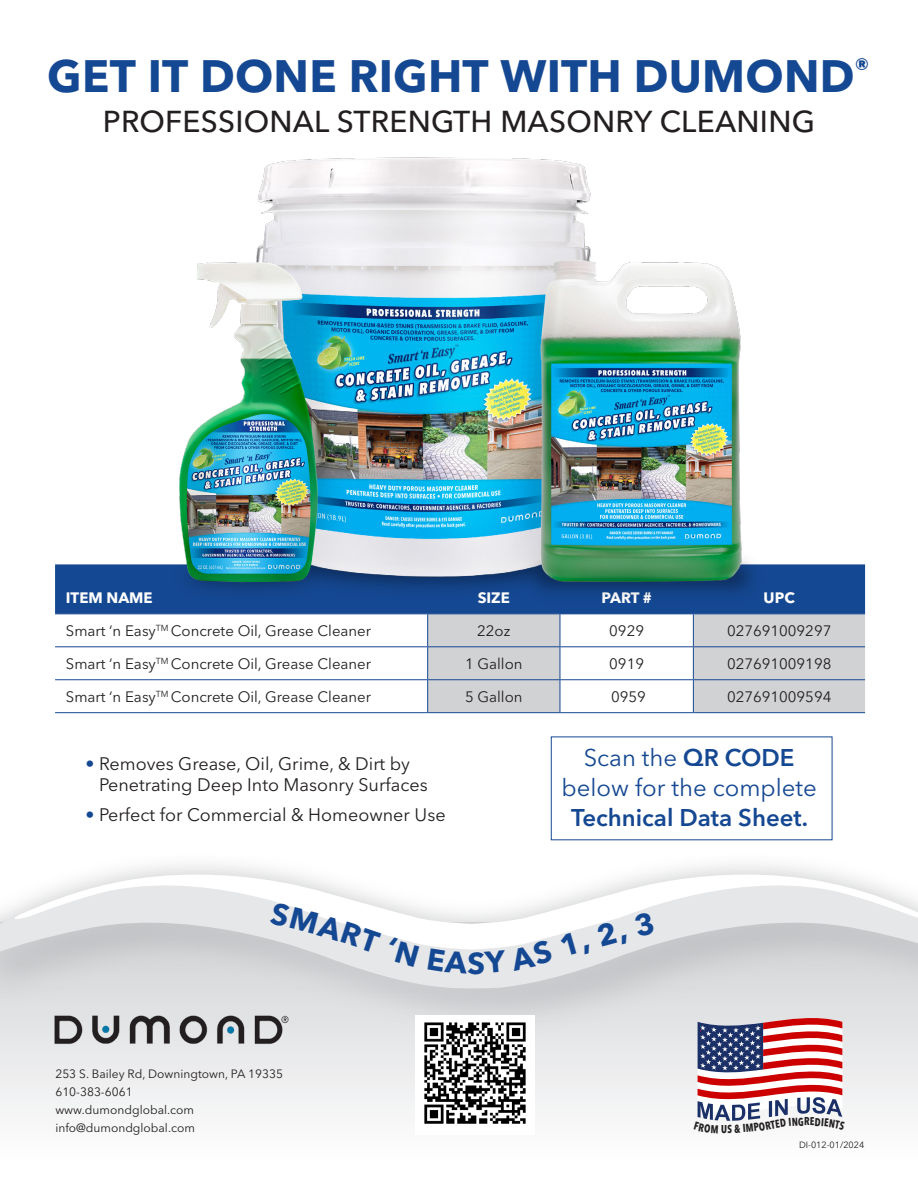
<style>
.page{position:relative;width:918px;height:1188px;background:#fff}
.page>*{position:absolute;margin:0;border:0;box-sizing:border-box;transform-origin:0 0}
.Headline{font:700 45px "Avenir Next LT Pro";letter-spacing:.005em;color:#154892}
.Subhead{font:500 30px "Avenir Next LT Pro";letter-spacing:.005em;color:#231f20}
.t1{font:700 30px "Avenir Next LT Pro";color:#154892}
.CTA{font:24px/30px "Avenir Next LT Pro";color:#154892;text-align:center}
.bullets{font:18px/21px "Avenir Next LT Pro";color:#231f20}
.t2{font:15px "Avenir Next LT Pro";color:#231f20}
.Chart_head{font:700 15px "Avenir Next LT Pro";color:#fff}
.Address{font:12px "Avenir Next LT Pro";color:#231f20}
.t3{font:700 condensed 11.25px "Avenir Next LT Pro";color:#232020;scale:.9 1}
.ID{font:9px "Avenir Next LT Pro";color:#231f20}
.s1{color:#154892}
.s2{font-weight:600}
</style>
<div class="page">
<svg style="left:0;top:922px;width:918px;height:266px"></svg>
<svg style="left:0;top:900px;width:918px;height:89px;background:#d6d7d9"></svg>
<svg style="left:14px;top:857px;width:904px;height:93px"></svg>
<svg style="left:55px;top:564px;width:810px;height:148px"></svg>
<hr style="left:55px;top:613px;width:373px;height:1px;background:#154892">
<hr style="left:428px;top:613px;width:132px;height:1px;background:#154892">
<hr style="left:560px;top:613px;width:133px;height:1px;background:#154892">
<hr style="left:693px;top:613px;width:172px;height:1px;background:#154892">
<hr style="left:427px;top:614px;width:1px;height:32px;background:#154892">
<hr style="left:560px;top:614px;width:1px;height:32px;background:#154892">
<hr style="left:693px;top:614px;width:1px;height:32px;background:#154892">
<hr style="left:55px;top:646px;width:373px;height:1px;background:#154892">
<hr style="left:428px;top:646px;width:132px;height:1px;background:#154892">
<hr style="left:427px;top:647px;width:1px;height:32px;background:#154892">
<hr style="left:560px;top:646px;width:133px;height:1px;background:#154892">
<hr style="left:560px;top:647px;width:1px;height:32px;background:#154892">
<hr style="left:693px;top:646px;width:172px;height:1px;background:#154892">
<hr style="left:693px;top:647px;width:1px;height:32px;background:#154892">
<hr style="left:55px;top:679px;width:373px;height:1px;background:#154892">
<hr style="left:428px;top:679px;width:132px;height:1px;background:#154892">
<hr style="left:427px;top:680px;width:1px;height:32px;background:#154892">
<hr style="left:560px;top:679px;width:133px;height:1px;background:#154892">
<hr style="left:560px;top:680px;width:1px;height:32px;background:#154892">
<hr style="left:693px;top:679px;width:172px;height:1px;background:#154892">
<hr style="left:693px;top:680px;width:1px;height:32px;background:#154892">
<hr style="left:55px;top:712px;width:373px;height:1px;background:#154892">
<hr style="left:428px;top:712px;width:132px;height:1px;background:#154892">
<hr style="left:560px;top:712px;width:133px;height:1px;background:#154892">
<hr style="left:693px;top:712px;width:172px;height:1px;background:#154892">
<div style="left:416px;top:1015px;width:119px;height:120px;background:#fff"></div>
<img style="left:424px;top:1022px;width:102px;height:102px">
<img style="left:165px;top:157px;width:612px;height:449px">
<img style="left:51px;top:1008px;width:241px;height:39px">
<svg style="left:694px;top:1009px;width:151px;height:112px"></svg>
<svg style="left:269px;top:902px;width:112px;height:51px"></svg>
<svg style="left:389px;top:937px;width:30px;height:29px"></svg>
<svg style="left:428px;top:948px;width:40px;height:26px"></svg>
<svg style="left:484px;top:939px;width:69px;height:34px"></svg>
<svg style="left:559px;top:911px;width:96px;height:46px"></svg>
<p class="Headline" style="left:47px;top:48px;width:824px">GET IT DONE RIGHT WITH DUMOND<sup>®</sup></p>
<p class="Subhead" style="left:103px;top:104px;width:714px">PROFESSIONAL STRENGTH MASONRY CLEANING</p>
<p class="Chart_head" style="left:66px;top:589px;width:88px">ITEM NAME</p>
<p class="Chart_head" style="left:478px;top:589px;width:34px">SIZE</p>
<p class="Chart_head" style="left:601px;top:589px;width:52px">PART #</p>
<p class="Chart_head" style="left:764px;top:589px;width:33px">UPC</p>
<p class="t2" style="left:66px;top:622px;width:307px">Smart ‘n Easy<sup>TM</sup> Concrete Oil, Grease Cleaner</p>
<p class="t2" style="left:477px;top:622px;width:35px">22oz</p>
<p class="t2" style="left:609px;top:622px;width:36px">0929</p>
<p class="t2" style="left:727px;top:622px;width:106px">027691009297</p>
<p class="t2" style="left:66px;top:655px;width:307px">Smart ‘n Easy<sup>TM</sup> Concrete Oil, Grease Cleaner</p>
<p class="t2" style="left:465px;top:655px;width:59px">1 Gallon</p>
<p class="t2" style="left:609px;top:655px;width:36px">0919</p>
<p class="t2" style="left:727px;top:655px;width:106px">027691009198</p>
<p class="t2" style="left:66px;top:688px;width:307px">Smart ‘n Easy<sup>TM</sup> Concrete Oil, Grease Cleaner</p>
<p class="t2" style="left:465px;top:688px;width:59px">5 Gallon</p>
<p class="t2" style="left:611px;top:688px;width:36px">0959</p>
<p class="t2" style="left:727px;top:688px;width:106px">027691009594</p>
<p class="bullets" style="left:99px;top:753px;width:330px;text-indent:-14px"><span class="s1">•</span> Removes Grease, Oil, Grime, &amp; Dirt by<br>Penetrating Deep Into Masonry Surfaces</p>
<p class="bullets" style="left:86px;top:804px;width:362px"><span class="s1">•</span> Perfect for Commercial &amp; Homeowner Use</p>
<p class="Address" style="left:55px;top:1067px;width:229px">253 S. Bailey Rd, Downingtown, PA 19335</p>
<p class="Address" style="left:55px;top:1085px;width:79px">610-383-6061</p>
<p class="Address" style="left:55px;top:1103px;width:140px">www.dumondglobal.com</p>
<p class="Address" style="left:55px;top:1121px;width:141px">info@dumondglobal.com</p>
<h2 class="t1" style="left:468px;top:945px;width:19px">S</h2>
<p class="CTA" style="left:561px;top:743px;width:257px">Scan the <span class="s2">QR CODE </span>below for the complete<br><span class="s2">Technical Data Sheet.</span></p>
<p class="t3" style="left:721px;top:1122px;width:8px">U</p>
<p class="t3" style="left:804px;top:1115px;width:8px">R</p>
<p class="ID" style="left:799px;top:1139px;width:67px">DI-012-01/2024</p>
</div>
